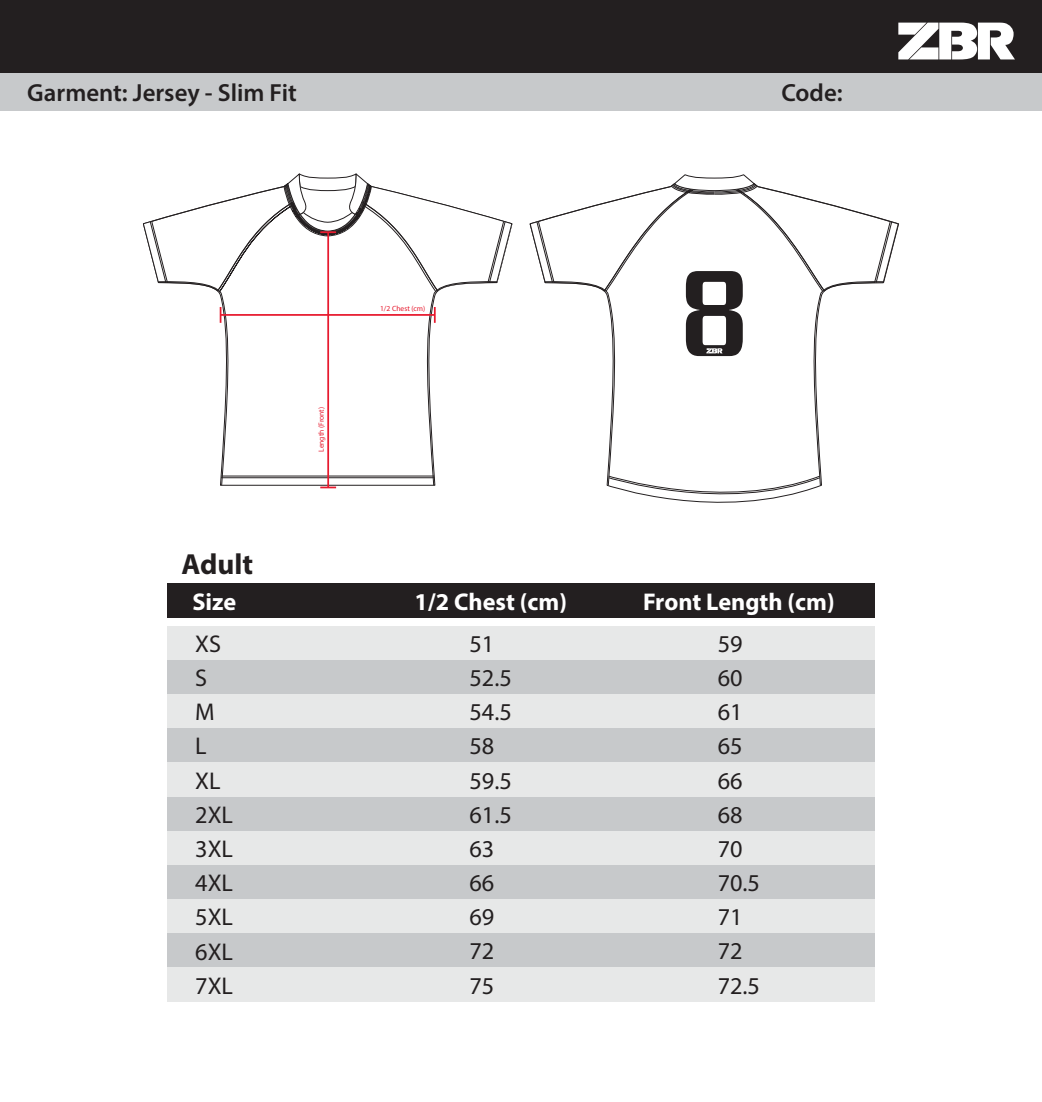
<style>
.page{position:relative;width:1042px;height:1102px;background:#fff}
.page>*{position:absolute;margin:0;border:0;box-sizing:border-box;transform-origin:0 0}
.t1{font:700 29.05px "Myriad Pro";color:#231f20}
.t2{font:600 24.85px "Myriad Pro";color:#231f20}
.t3{font:24.32px/34.1px "Myriad Pro";color:#231f20}
.t4{font:700 24.32px "Myriad Pro";color:#fff}
.t5{font:7.52px "Myriad Pro";color:#e71a2e}
</style>
<div class="page">
<div style="left:0;top:0;width:1042px;height:74px;background:#231f20"></div>
<div style="left:0;top:73px;width:1042px;height:38px;background:#c7c9cb"></div>
<svg style="left:898px;top:23px;width:117px;height:36px"></svg>
<div style="left:167px;top:583px;width:708px;height:34px;background:#231f20"></div>
<div style="left:167px;top:626px;width:708px;height:34px;background:#e7e8e8"></div>
<div style="left:167px;top:660px;width:708px;height:34px;background:#c7c9cb"></div>
<div style="left:167px;top:694px;width:708px;height:34px;background:#e7e8e8"></div>
<div style="left:167px;top:728px;width:708px;height:34px;background:#c7c9cb"></div>
<div style="left:167px;top:762px;width:708px;height:34px;background:#e7e8e8"></div>
<div style="left:167px;top:796px;width:708px;height:35px;background:#c7c9cb"></div>
<div style="left:167px;top:831px;width:708px;height:34px;background:#e7e8e8"></div>
<div style="left:167px;top:865px;width:708px;height:34px;background:#c7c9cb"></div>
<div style="left:167px;top:899px;width:708px;height:34px;background:#e7e8e8"></div>
<div style="left:167px;top:933px;width:708px;height:34px;background:#c7c9cb"></div>
<div style="left:167px;top:967px;width:708px;height:34px;background:#e7e8e8"></div>
<svg style="left:530px;top:174px;width:369px;height:329px"></svg>
<svg style="left:143px;top:173px;width:369px;height:315px"></svg>
<p class="t2" style="left:27px;top:77px;width:271px">Garment: Jersey - Slim Fit</p>
<p class="t2" style="left:781px;top:77px;width:63px">Code:</p>
<p class="t1" style="left:181px;top:545px;width:73px">Adult</p>
<p class="t5" style="left:317px;top:452px;width:46px;rotate:-90deg">Length (Front)</p>
<p class="t5" style="left:380px;top:304px;width:47px">1/2 Chest (cm)</p>
<p class="t4" style="left:192px;top:585px;width:45px">Size</p>
<p class="t4" style="left:414px;top:585px;width:154px">1/2 Chest (cm)</p>
<p class="t4" style="left:643px;top:585px;width:193px">Front Length (cm)</p>
<p class="t3" style="left:195px;top:626px;width:39px">XS<br>S<br>M<br>L<br>XL<br>2XL<br>3XL<br>4XL<br>5XL<br>6XL<br>7XL</p>
<p class="t3" style="left:469px;top:626px;width:44px">51<br>52.5<br>54.5<br>58<br>59.5<br>61.5<br>63<br>66<br>69<br>72<br>75</p>
<p class="t3" style="left:717px;top:626px;width:44px">59<br>60<br>61<br>65<br>66<br>68<br>70<br>70.5<br>71<br>72<br>72.5</p>
</div>
